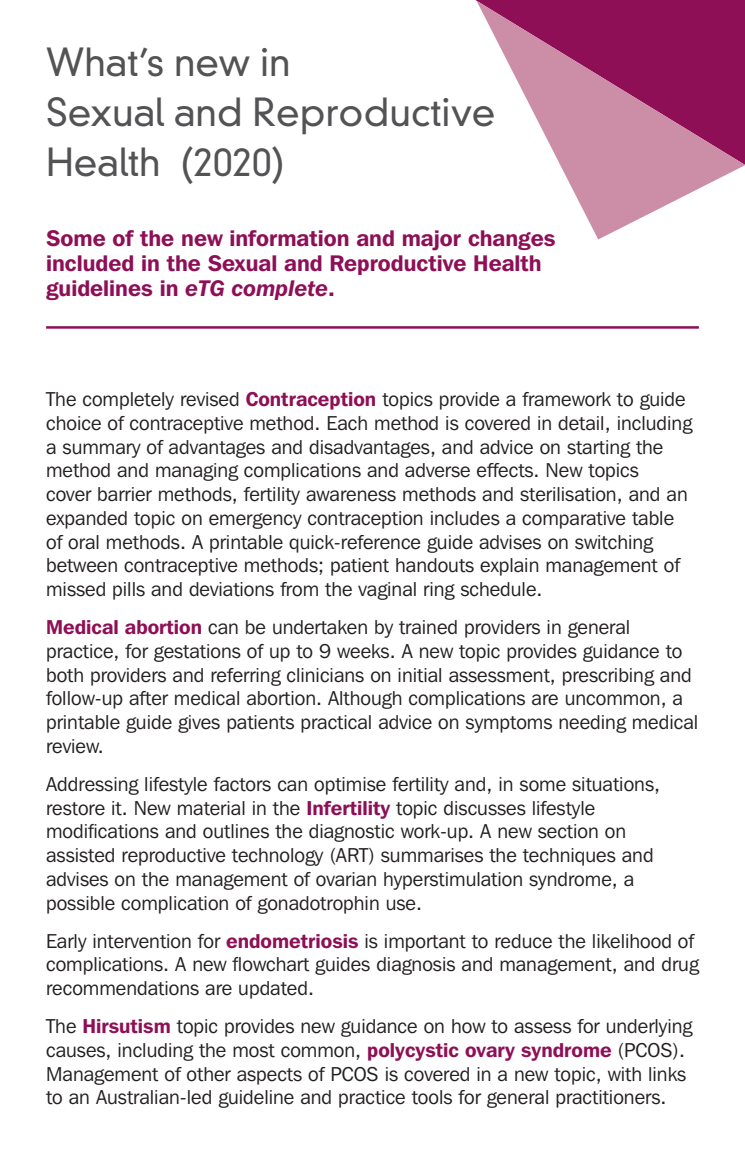
<style>
.page{position:relative;width:745px;height:1170px;background:#fff}
.page>*{position:absolute;margin:0;border:0;box-sizing:border-box;transform-origin:0 0}
.POSTCARD_Header__new{font:300 37.5px/50px "DIN Neuzeit Grotesk";color:#535355}
.POSTCARD_Subhead{font:600 22.5px/25px "Franklin Gothic IT Cby BT";color:#8e0f56}
.POSTCARD_Body_Text{font:20px/23.8px "Franklin Gothic IT Cby BT";color:#231f20}
.s1{font-style:italic}
.s2{font-weight:600;color:#8e0f56}
</style>
<div class="page">
<svg style="left:476px;top:1px;width:268px;height:238px"></svg>
<hr style="left:46px;top:326px;width:652px;height:2px;background:#8e0f56">
<p class="POSTCARD_Header__new" style="left:46px;top:37px;width:450px">What’s new in<br>Sexual and Reproductive<br>Health (2020)</p>
<p class="POSTCARD_Subhead" style="left:46px;top:225px;width:510px">Some of the new information and major changes included in the Sexual and Reproductive Health guidelines in <span class="s1">eTG complete</span>.</p>
<p class="POSTCARD_Body_Text" style="left:46px;top:387px;width:647px">The completely revised <span class="s2">Contraception</span> topics provide a framework to guide choice of contraceptive method. Each method is covered in detail, including a summary of advantages and disadvantages, and advice on starting the method and managing complications and adverse effects. New topics<br>cover barrier methods, fertility awareness methods and sterilisation, and an expanded topic on emergency contraception includes a comparative table of oral methods. A printable quick-reference guide advises on switching between contraceptive methods; patient handouts explain management of missed pills and deviations from the vaginal ring schedule.</p>
<p class="POSTCARD_Body_Text" style="left:46px;top:615px;width:653px"><span class="s2">Medical abortion</span> can be undertaken by trained providers in general practice, for gestations of up to 9 weeks. A new topic provides guidance to both providers and referring clinicians on initial assessment, prescribing and follow-up after medical abortion. Although complications are uncommon, a printable guide gives patients practical advice on symptoms needing medical review.</p>
<p class="POSTCARD_Body_Text" style="left:46px;top:771px;width:615px">Addressing lifestyle factors can optimise fertility and, in some situations, restore it. New material in the <span class="s2">Infertility</span> topic discusses lifestyle modifications and outlines the diagnostic work-up. A new section on assisted reproductive technology (ART) summarises the techniques and advises on the management of ovarian hyperstimulation syndrome, a possible complication of gonadotrophin use.</p>
<p class="POSTCARD_Body_Text" style="left:46px;top:928px;width:653px">Early intervention for <span class="s2">endometriosis</span> is important to reduce the likelihood of complications. A new flowchart guides diagnosis and management, and drug recommendations are updated.</p>
<p class="POSTCARD_Body_Text" style="left:46px;top:1013px;width:647px">The <span class="s2">Hirsutism</span> topic provides new guidance on how to assess for underlying causes, including the most common, <span class="s2">polycystic ovary syndrome</span> (PCOS).<br>Management of other aspects of PCOS is covered in a new topic, with links to an Australian-led guideline and practice tools for general practitioners.</p>
</div>
